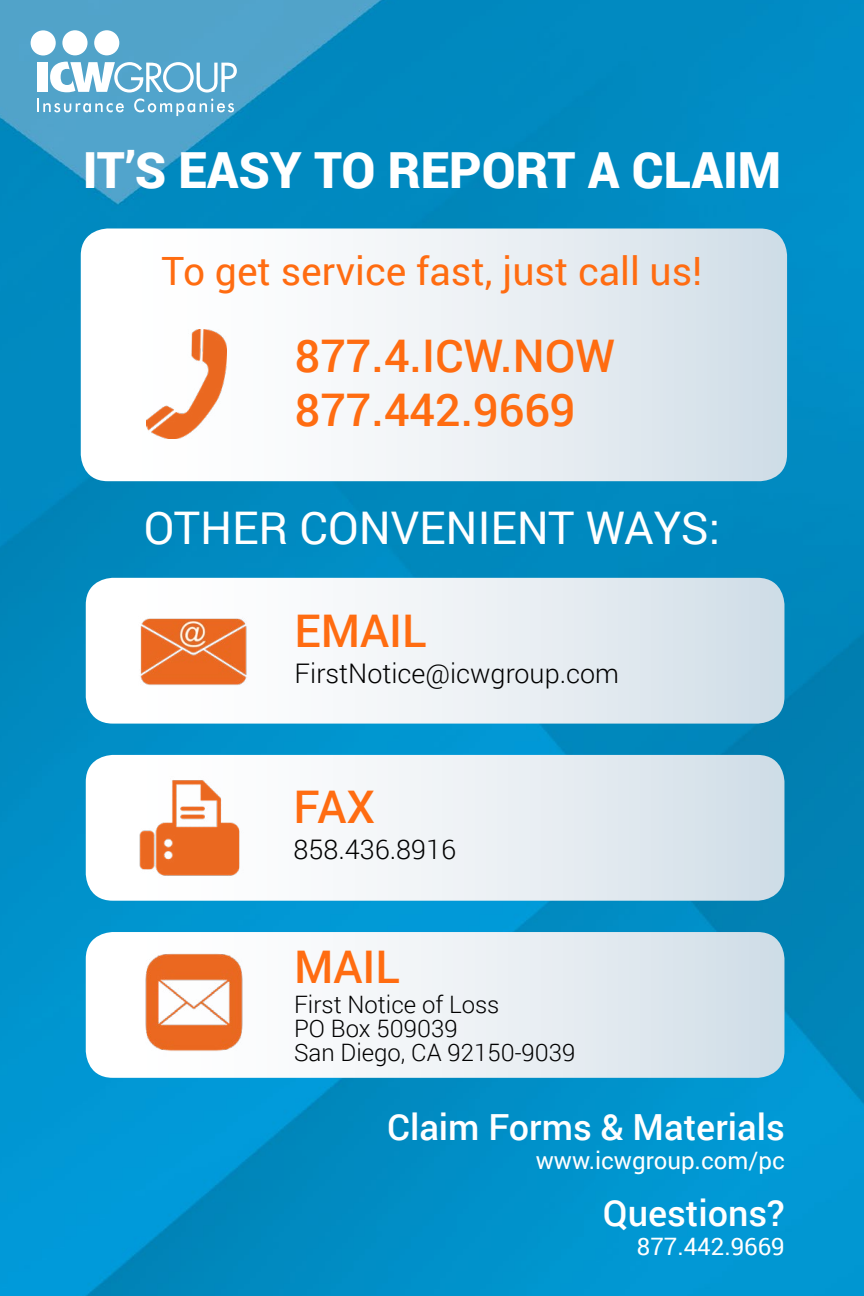
<style>
.page{position:relative;width:864px;height:1296px;background:#fff}
.page>*{position:absolute;margin:0;border:0;box-sizing:border-box;transform-origin:0 0}
.t1{font:900 49.8px "Roboto";color:#fff}
.t2{font:500 45px/54px "Roboto";color:#ff6c11}
.t3{font:45px "Roboto";color:#fff}
.t4{font:39px "Roboto";color:#ff6c11}
.t5{font:500 36px "Roboto";color:#fff}
.t6{font:300 27px "Roboto";color:#000}
.t7{font:300 24px/24px "Roboto";color:#000}
.t8{font:24px "Roboto";color:#fff}
</style>
<div class="page">
<img style="left:0;top:0;width:864px;height:1296px">
<svg style="left:37px;top:99px;width:87px;height:13px"></svg>
<svg style="left:134px;top:99px;width:100px;height:17px"></svg>
<div style="left:94px;top:30px;width:25px;height:25px;background:#fff;border-radius:50%"></div>
<div style="left:62px;top:30px;width:26px;height:25px;background:#fff;border-radius:50%"></div>
<div style="left:31px;top:30px;width:25px;height:26px;background:#fff;border-radius:50%"></div>
<div style="left:37px;top:62px;width:11px;height:30px;background:#fff"></div>
<svg style="left:50px;top:62px;width:187px;height:31px"></svg>
<svg style="left:86px;top:578px;width:698px;height:146px"></svg>
<svg style="left:86px;top:755px;width:698px;height:146px"></svg>
<svg style="left:86px;top:932px;width:698px;height:146px"></svg>
<svg style="left:81px;top:228px;width:706px;height:253px"></svg>
<img style="left:138px;top:616px;width:111px;height:71px">
<img style="left:146px;top:330px;width:81px;height:108px">
<img style="left:137px;top:771px;width:109px;height:114px">
<img style="left:140px;top:948px;width:109px;height:109px">
<h1 class="t1" style="left:83px;top:135px;width:700px">IT’S EASY TO REPORT A CLAIM</h1>
<h3 class="t4" style="left:162px;top:244px;width:542px">To get service fast, just call us!</h3>
<h2 class="t2" style="left:295px;top:327px;width:322px">877.4.ICW.NOW<br>877.442.9669</h2>
<h2 class="t3" style="left:144px;top:497px;width:578px">OTHER CONVENIENT WAYS:</h2>
<h2 class="t2" style="left:295px;top:603px;width:133px">EMAIL</h2>
<p class="t6" style="left:295px;top:655px;width:326px">FirstNotice@icwgroup.com</p>
<h2 class="t2" style="left:294px;top:779px;width:83px">FAX</h2>
<p class="t6" style="left:294px;top:831px;width:164px">858.436.8916</p>
<h2 class="t2" style="left:294px;top:938px;width:107px">MAIL</h2>
<p class="t7" style="left:294px;top:992px;width:283px">First Notice of Loss<br>PO Box 509039<br>San Diego, CA 92150-9039</p>
<h3 class="t5" style="left:387px;top:1102px;width:399px">Claim Forms &amp; Materials</h3>
<p class="t8" style="left:536px;top:1144px;width:251px">www.icwgroup.com/pc</p>
<h3 class="t5" style="left:603px;top:1188px;width:183px">Questions?</h3>
<p class="t8" style="left:637px;top:1230px;width:149px">877.442.9669</p>
</div>
